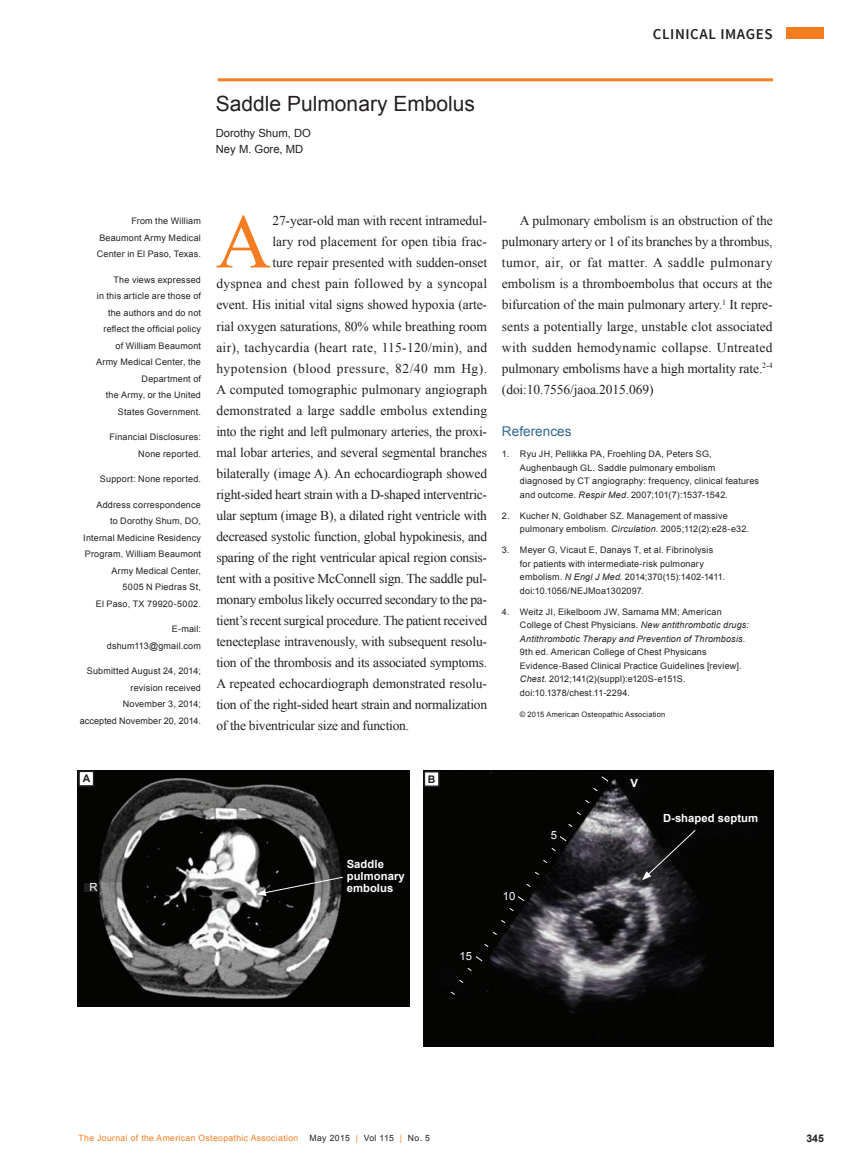
<style>
.page{position:relative;width:851px;height:1175px;background:#fff}
.page>*{position:absolute;margin:0;border:0;box-sizing:border-box;transform-origin:0 0}
.drop_cap{font:76.95px "Times New Roman";color:#f47d21}
.headline{font:21px "Arial";color:#231f20}
.t1{font:600 15px "Source Sans Pro";letter-spacing:.04em;color:#231f20}
.drop_cap-2{font:13.5px "Times New Roman";letter-spacing:-.015em;color:#231f20}
.body{font:13.5px/21px "Times New Roman";letter-spacing:-.01em;color:#231f20;text-align:justify}
.drop_cap-3{font:13.5px "Times New Roman";letter-spacing:.02em;color:#231f20}
.drop_cap-4{font:13.5px "Times New Roman";letter-spacing:.015em;color:#231f20}
.drop_cap-5{font:13.5px "Times New Roman";letter-spacing:.005em;color:#231f20}
.drop_cap-6{font:13.5px "Times New Roman";letter-spacing:.035em;color:#231f20}
.drop_cap-7{font:13.5px "Times New Roman";letter-spacing:.01em;color:#231f20}
.subhead1{font:13.5px "Arial";letter-spacing:.005em;color:#32668f}
.t2{font:700 11.25px/12px "Arial";letter-spacing:.005em;color:#fff}
.author{font:11.25px "Arial";color:#231f20}
.t3{font:11.25px "Arial";color:#fff}
.page_number{font:700 10.5px "Arial";color:#231f20}
.references{font:9px/13.5px "Arial";letter-spacing:.02em;color:#231f20}
.bio{font:9px/16.5px "Arial";letter-spacing:.025em;color:#231f20;text-align:right}
.t4{font:8.7px "Arial";letter-spacing:.04em;color:#f47d21}
.t5{font:8.7px "Arial";letter-spacing:.04em;color:#231f20}
.copyright{font:7.5px "Arial";letter-spacing:.025em;color:#231f20}
.s1{font-style:italic}
.s2{color:#f47d21}
</style>
<div class="page">
<div style="left:786px;top:27px;width:38px;height:11px;background:#f47d21"></div>
<hr style="left:218px;top:78px;width:554px;height:3px;background:#f47d21">
<img style="left:78px;top:770px;width:331px;height:236px">
<div style="left:84px;top:883px;width:14px;height:8px;background:#231f20"></div>
<svg style="left:256px;top:876px;width:88px;height:20px;background:#343534"></svg>
<img style="left:423px;top:770px;width:350px;height:276px">
<svg style="left:642px;top:829px;width:54px;height:51px;background:#1f1f20"></svg>
<svg style="left:567px;top:823px;width:6px;height:5px"></svg>
<svg style="left:525px;top:882px;width:6px;height:6px"></svg>
<svg style="left:483px;top:942px;width:6px;height:6px"></svg>
<svg style="left:575px;top:810px;width:7px;height:6px"></svg>
<svg style="left:533px;top:870px;width:7px;height:6px"></svg>
<svg style="left:491px;top:930px;width:7px;height:6px"></svg>
<svg style="left:450px;top:990px;width:6px;height:5px"></svg>
<svg style="left:584px;top:799px;width:6px;height:5px"></svg>
<svg style="left:542px;top:859px;width:6px;height:5px"></svg>
<svg style="left:500px;top:919px;width:6px;height:5px"></svg>
<svg style="left:458px;top:978px;width:6px;height:6px"></svg>
<svg style="left:592px;top:775px;width:17px;height:17px"></svg>
<svg style="left:550px;top:835px;width:17px;height:17px"></svg>
<svg style="left:508px;top:895px;width:17px;height:17px"></svg>
<svg style="left:466px;top:955px;width:17px;height:17px"></svg>
<div style="left:424px;top:771px;width:15px;height:15px;background:#fff"></div>
<div style="left:423px;top:771px;width:16px;height:16px;border:2px solid #231f20"></div>
<div style="left:79px;top:771px;width:15px;height:15px;background:#fff"></div>
<div style="left:78px;top:770px;width:16px;height:16px;border:2px solid #231f20"></div>
<p class="headline" style="left:216px;top:90px;width:261px">Saddle Pulmonary Embolus</p>
<p class="author" style="left:216px;top:125px;width:97px">Dorothy Shum, DO</p>
<p class="author" style="left:216px;top:142px;width:89px">Ney M. Gore, MD</p>
<p class="t1" style="left:652px;top:24px;width:121px">CLINICAL IMAGES</p>
<p class="bio" style="left:97px;top:213px;width:106px;text-align:justify;text-indent:34px">From the William Beaumont Army Medical Center in El Paso, Texas.</p>
<p class="bio" style="left:96px;top:271px;width:106px">The views expressed<br>in this article are those of the authors and do not reflect the official policy of William Beaumont<br>Army Medical Center, the<br>Department of<br>the Army, or the United<br>States Government.</p>
<p class="bio" style="left:110px;top:429px;width:93px">Financial Disclosures:<br>None reported.</p>
<p class="bio" style="left:100px;top:471px;width:102px">Support: None reported.</p>
<p class="bio" style="left:83px;top:496px;width:119px">Address correspondence<br>to Dorothy Shum, DO,<br>Internal Medicine Residency<br>Program, William Beaumont<br>Army Medical Center,<br>5005 N Piedras St,<br>El Paso, TX 79920-5002.</p>
<p class="bio" style="left:107px;top:621px;width:96px">E-mail: dshum113@gmail.com</p>
<p class="bio" style="left:80px;top:663px;width:123px">Submitted August 24, 2014; revision received<br>November 3, 2014;<br>accepted November 20, 2014.</p>
<p class="drop_cap" style="left:216px;top:190px;width:57px">A</p>
<p class="drop_cap-2" style="left:272px;top:212px;width:216px">27-year-old man with recent intramedul-</p>
<p class="drop_cap-7" style="left:272px;top:233px;width:216px">lary rod placement for open tibia frac-</p>
<p class="drop_cap-2" style="left:272px;top:254px;width:216px">ture repair presented with sudden-onset</p>
<p class="drop_cap-3" style="left:216px;top:275px;width:272px">dyspnea and chest pain followed by a syncopal</p>
<p class="drop_cap-2" style="left:216px;top:296px;width:272px">event. His initial vital signs showed hypoxia (arte-</p>
<p class="drop_cap-2" style="left:216px;top:317px;width:272px">rial oxygen saturations, 80% while breathing room</p>
<p class="drop_cap-3" style="left:216px;top:338px;width:272px">air), tachycardia (heart rate, 115-120/min), and</p>
<p class="drop_cap-6" style="left:216px;top:359px;width:272px">hypotension (blood pressure, 82/40 mm Hg).</p>
<p class="drop_cap-5" style="left:216px;top:380px;width:272px">A computed tomographic pulmonary angiograph</p>
<p class="drop_cap-4" style="left:216px;top:401px;width:272px">demonstrated a large saddle embolus extending</p>
<p class="drop_cap-2" style="left:216px;top:422px;width:272px">into the right and left pulmonary arteries, the proxi-</p>
<p class="drop_cap-2" style="left:216px;top:443px;width:272px">mal lobar arteries, and several segmental branches</p>
<p class="drop_cap-2" style="left:216px;top:464px;width:272px">bilaterally (image A). An echocardiograph showed</p>
<p class="drop_cap-2" style="left:216px;top:485px;width:272px">right-sided heart strain with a D-shaped interventric-</p>
<p class="drop_cap-2" style="left:216px;top:506px;width:272px">ular septum (image B), a dilated right ventricle with</p>
<p class="drop_cap-2" style="left:216px;top:527px;width:272px">decreased systolic function, global hypokinesis, and</p>
<p class="drop_cap-2" style="left:216px;top:548px;width:272px">sparing of the right ventricular apical region consis-</p>
<p class="drop_cap-2" style="left:216px;top:569px;width:272px">tent with a positive McConnell sign. The saddle pul-</p>
<p class="drop_cap-2" style="left:216px;top:590px;width:272px">monary embolus likely occurred secondary to the pa-</p>
<p class="drop_cap-2" style="left:216px;top:611px;width:272px">tient’s recent surgical procedure. The patient received</p>
<p class="drop_cap-2" style="left:216px;top:632px;width:272px">tenecteplase intravenously, with subsequent resolu-</p>
<p class="drop_cap-2" style="left:216px;top:653px;width:272px">tion of the thrombosis and its associated symptoms.</p>
<p class="drop_cap-2" style="left:216px;top:674px;width:272px">A repeated echocardiograph demonstrated resolu-</p>
<p class="drop_cap-2" style="left:216px;top:695px;width:272px">tion of the right-sided heart strain and normalization</p>
<p class="drop_cap-2" style="left:216px;top:716px;width:194px">of the biventricular size and function.</p>
<p class="body" style="left:502px;top:210px;width:272px;text-indent:18px">A pulmonary embolism is an obstruction of the pulmonary artery or 1 of its branches by a thrombus, tumor, air, or fat matter. A saddle pulmonary embolism is a thromboembolus that occurs at the bifurcation of the main pulmonary artery.<sup>1</sup> It repre&shy;sents a potentially large, unstable clot associated with sudden hemodynamic collapse. Untreated pulmonary embolisms have a high mortality rate.<sup>2-4 </sup>(doi:10.7556/jaoa.2015.069)</p>
<p class="subhead1" style="left:502px;top:422px;width:71px">References</p>
<p class="references" style="left:520px;top:447px;width:240px;text-indent:-18px">1. Ryu JH, Pellikka PA, Froehling DA, Peters SG, Aughenbaugh GL. Saddle pulmonary embolism diagnosed by CT angiography: frequency, clinical features and outcome. <span class="s1">Respir Med</span>. 2007;101(7):1537-1542.</p>
<p class="references" style="left:520px;top:509px;width:231px;text-indent:-18px">2. Kucher N, Goldhaber SZ. Management of massive pulmonary embolism. <span class="s1">Circulation</span>. 2005;112(2):e28-e32.</p>
<p class="references" style="left:520px;top:543px;width:207px;text-indent:-18px">3. Meyer G, Vicaut E, Danays T, et al. Fibrinolysis for patients with intermediate-risk pulmonary embolism. <span class="s1">N Engl J Med</span>. 2014;370(15):1402-1411. doi:10.1056/NEJMoa1302097.</p>
<p class="references" style="left:520px;top:605px;width:230px;text-indent:-18px">4. Weitz JI, Eikelboom JW, Samama MM; American College of Chest Physicians. <span class="s1">New antithrombotic drugs:<br>Antithrombotic Therapy and Prevention of Thrombosis</span>.<br>9th ed. American College of Chest Physicans Evidence-Based Clinical Practice Guidelines [review].<br><span class="s1">Chest</span>. 2012;141(2)(suppl):e120S-e151S. doi:10.1378/chest.11-2294.</p>
<p class="copyright" style="left:520px;top:709px;width:147px">© 2015 American Osteopathic Association</p>
<p class="page_number" style="left:83px;top:772px;width:9px">A</p>
<p class="page_number" style="left:428px;top:772px;width:9px">B</p>
<p class="t2" style="left:347px;top:858px;width:59px">Saddle pulmonary</p>
<p class="t3" style="left:89px;top:880px;width:10px">R</p>
<p class="t2" style="left:347px;top:882px;width:48px">embolus</p>
<p class="t3" style="left:503px;top:888px;width:14px">10</p>
<p class="t3" style="left:550px;top:828px;width:8px">5</p>
<p class="t2" style="left:630px;top:777px;width:9px">V</p>
<p class="t2" style="left:663px;top:812px;width:97px">D-shaped septum</p>
<p class="t3" style="left:459px;top:948px;width:14px">15</p>
<p class="t4" style="left:79px;top:1132px;width:221px">The Journal of the American Osteopathic Association</p>
<p class="t5" style="left:309px;top:1132px;width:122px">May 2015 <span class="s2">|</span> Vol 115 <span class="s2">|</span> No. 5</p>
<p class="page_number" style="left:806px;top:1131px;width:19px">345</p>
</div>
